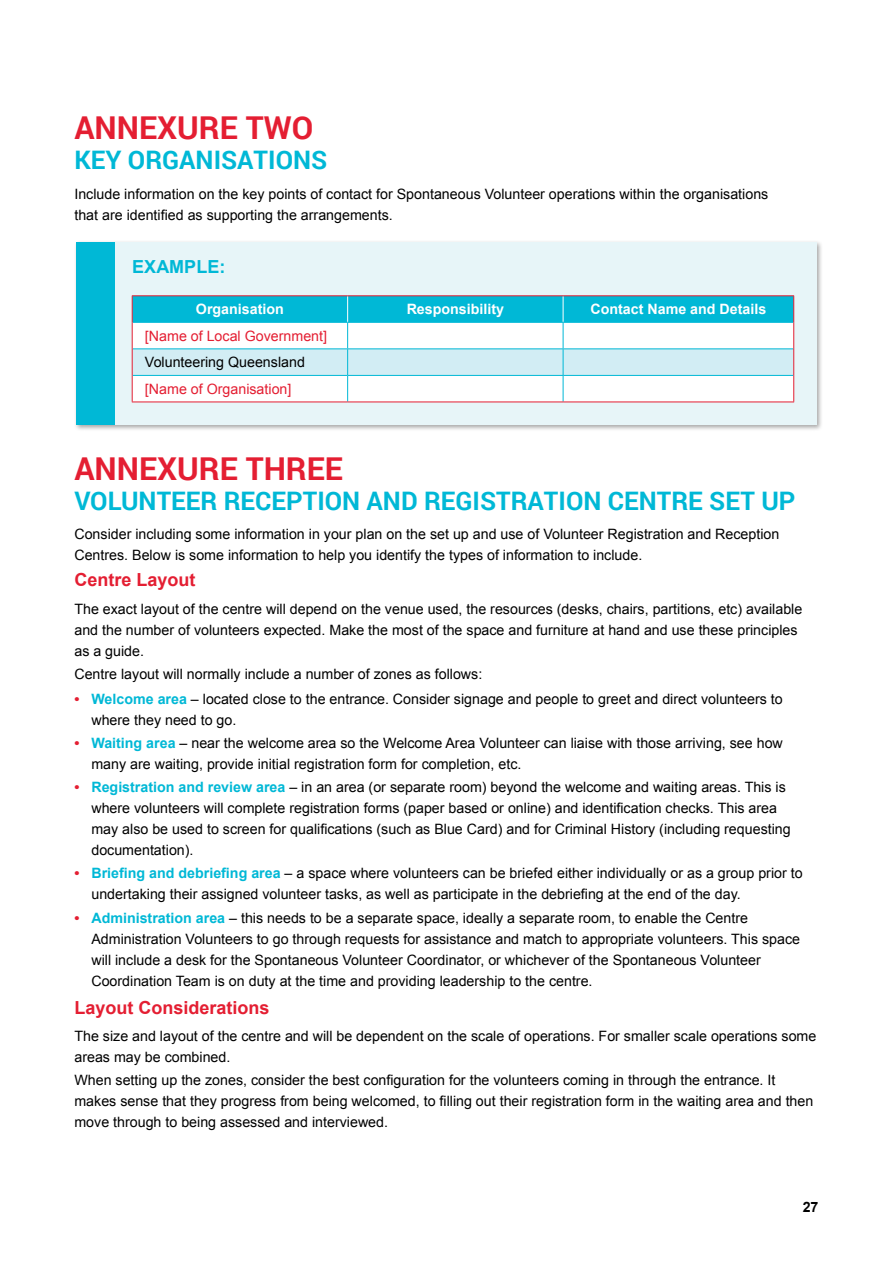
<style>
.page{position:relative;width:893px;height:1263px;background:#fff}
.page>*{position:absolute;margin:0;border:0;box-sizing:border-box;transform-origin:0 0}
.t1{font:700 31.5px "Roboto";color:#e41e32}
.t2{font:700 25.5px "Roboto";color:#00b8d6}
.t3{font:700 18px "Arial";color:#e41e32}
.t4{font:700 18px "Arial";color:#00b8d6}
.t5{font:14.25px/21px "Arial";color:#000}
.t6{font:700 14.25px "Arial";color:#fff}
.t7{font:14.25px "Arial";color:#e41e32}
.t8{font:700 14.25px "Arial";color:#000}
.s1{font-weight:700;color:#e41e32}
.s2{font-weight:700;color:#00b8d6}
</style>
<div class="page">
<div style="left:74px;top:240px;width:749px;height:192px;background:#000;opacity:.35"></div>
<div style="left:77px;top:242px;width:739px;height:183px;background:#e7f5f8"></div>
<div style="left:77px;top:242px;width:38px;height:183px;background:#00b8d6"></div>
<hr style="left:132px;top:295px;width:216px;height:1px;background:#e41e32">
<hr style="left:348px;top:295px;width:215px;height:1px;background:#e41e32">
<hr style="left:563px;top:295px;width:231px;height:1px;background:#e41e32">
<svg style="left:132px;top:296px;width:662px;height:106px;background:#aee5ef"></svg>
<hr style="left:132px;top:402px;width:216px;height:1px;background:#e41e32">
<hr style="left:348px;top:402px;width:215px;height:1px;background:#e41e32">
<hr style="left:563px;top:402px;width:231px;height:1px;background:#e41e32">
<h1 class="t1" style="left:74px;top:106px;width:240px">ANNEXURE TWO</h1>
<h2 class="t2" style="left:74px;top:142px;width:254px">KEY ORGANISATIONS</h2>
<p class="t5" style="left:74px;top:183px;width:695px">Include information on the key points of contact for Spontaneous Volunteer operations within the organisations that are identified as supporting the arrangements.</p>
<p class="t4" style="left:132px;top:255px;width:95px">EXAMPLE:</p>
<p class="t6" style="left:196px;top:300px;width:89px">Organisation</p>
<p class="t6" style="left:407px;top:300px;width:99px">Responsibility</p>
<p class="t6" style="left:590px;top:300px;width:177px">Contact Name and Details</p>
<p class="t7" style="left:145px;top:326px;width:184px">[Name of Local Government]</p>
<p class="t5" style="left:145px;top:352px;width:162px">Volunteering Queensland</p>
<p class="t7" style="left:145px;top:379px;width:148px">[Name of Organisation]</p>
<h1 class="t1" style="left:74px;top:446px;width:270px">ANNEXURE THREE</h1>
<h2 class="t2" style="left:74px;top:482px;width:722px">VOLUNTEER RECEPTION AND REGISTRATION CENTRE SET UP</h2>
<p class="t5" style="left:74px;top:524px;width:706px">Consider including some information in your plan on the set up and use of Volunteer Registration and Reception<br>Centres. Below is some information to help you identify the types of information to include.</p>
<p class="t3" style="left:74px;top:568px;width:123px">Centre Layout</p>
<p class="t5" style="left:74px;top:598px;width:729px">The exact layout of the centre will depend on the venue used, the resources (desks, chairs, partitions, etc) available and the number of volunteers expected. Make the most of the space and furniture at hand and use these principles as a guide.</p>
<p class="t5" style="left:74px;top:663px;width:409px">Centre layout will normally include a number of zones as follows:</p>
<p class="t5" style="left:91px;top:689px;width:693px;text-indent:-17px"><span class="s1">•</span> <span class="s2">Welcome area</span> – located close to the entrance. Consider signage and people to greet and direct volunteers to where they need to go.</p>
<p class="t5" style="left:91px;top:733px;width:693px;text-indent:-17px"><span class="s1">•</span> <span class="s2">Waiting area</span> – near the welcome area so the Welcome Area Volunteer can liaise with those arriving, see how many are waiting, provide initial registration form for completion, etc.</p>
<p class="t5" style="left:91px;top:777px;width:701px;text-indent:-17px"><span class="s1">•</span> <span class="s2">Registration and review area</span> – in an area (or separate room) beyond the welcome and waiting areas. This is where volunteers will complete registration forms (paper based or online) and identification checks. This area may also be used to screen for qualifications (such as Blue Card) and for Criminal History (including requesting documentation).</p>
<p class="t5" style="left:91px;top:863px;width:713px;text-indent:-17px"><span class="s1">•</span> <span class="s2">Briefing and debriefing area</span> – a space where volunteers can be briefed either individually or as a group prior to undertaking their assigned volunteer tasks, as well as participate in the debriefing at the end of the day.</p>
<p class="t5" style="left:91px;top:907px;width:710px;text-indent:-17px"><span class="s1">•</span> <span class="s2">Administration area</span> – this needs to be a separate space, ideally a separate room, to enable the Centre Administration Volunteers to go through requests for assistance and match to appropriate volunteers. This space will include a desk for the Spontaneous Volunteer Coordinator, or whichever of the Spontaneous Volunteer Coordination Team is on duty at the time and providing leadership to the centre.</p>
<p class="t3" style="left:74px;top:995px;width:197px">Layout Considerations</p>
<p class="t5" style="left:74px;top:1026px;width:743px">The size and layout of the centre and will be dependent on the scale of operations. For smaller scale operations some areas may be combined.</p>
<p class="t5" style="left:74px;top:1070px;width:740px">When setting up the zones, consider the best configuration for the volunteers coming in through the entrance. It makes sense that they progress from being welcomed, to filling out their registration form in the waiting area and then move through to being assessed and interviewed.</p>
<p class="t8" style="left:803px;top:1197px;width:17px">27</p>
</div>
